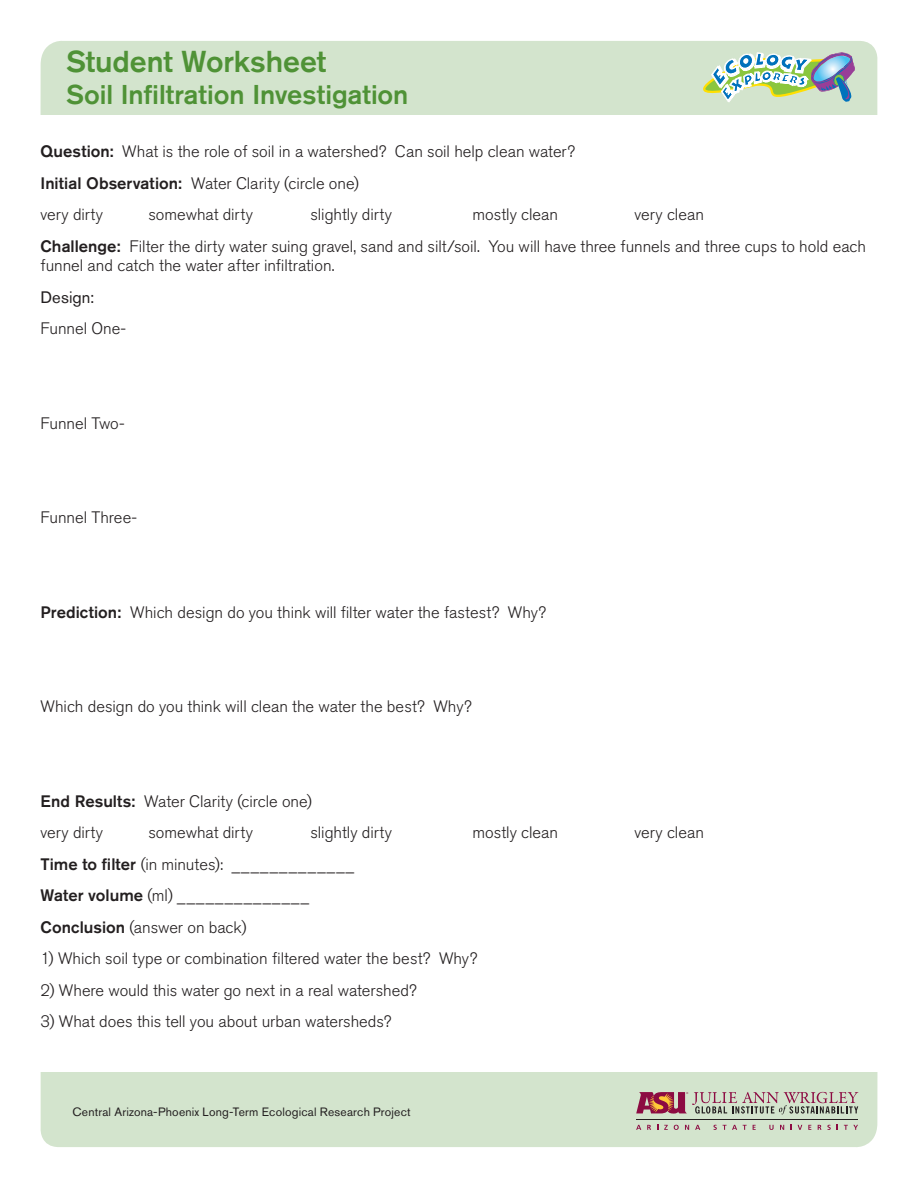
<style>
.page{position:relative;width:918px;height:1188px;background:#fff}
.page>*{position:absolute;margin:0;border:0;box-sizing:border-box;transform-origin:0 0}
.main_header__green{font:500 30px "Akzidenz Grotesk Pro";letter-spacing:-.005em;color:#4f9236}
.main_header__green-2{font:500 27px "Akzidenz Grotesk Pro";color:#4f9236}
.copy{font:300 16.5px/19.5px "Akzidenz Grotesk Pro";color:#231f20}
.bc_number_indent{font:300 16.5px "Akzidenz Grotesk Pro";color:#231f20}
.copy-2{font:16.5px "Akzidenz Grotesk Pro";letter-spacing:.005em;color:#231f20}
.t1{font:12px "Akzidenz Grotesk Pro";letter-spacing:.015em;color:#231f20}
.s1{font-weight:500}
</style>
<div class="page">
<div style="left:40px;top:41px;width:838px;height:74px;background:#d3e4cd"></div>
<svg style="left:702px;top:49px;width:153px;height:57px;background:#b5cdbc"></svg>
<div style="left:41px;top:1072px;width:837px;height:75px;background:#d3e4cd"></div>
<svg style="left:636px;top:1125px;width:5px;height:5px"></svg>
<svg style="left:647px;top:1125px;width:4px;height:5px"></svg>
<svg style="left:664px;top:1125px;width:4px;height:5px"></svg>
<svg style="left:674px;top:1125px;width:5px;height:5px"></svg>
<svg style="left:685px;top:1125px;width:4px;height:5px"></svg>
<svg style="left:695px;top:1125px;width:5px;height:5px"></svg>
<svg style="left:714px;top:1125px;width:3px;height:5px"></svg>
<svg style="left:723px;top:1125px;width:14px;height:5px"></svg>
<svg style="left:743px;top:1125px;width:4px;height:5px"></svg>
<svg style="left:753px;top:1125px;width:3px;height:5px"></svg>
<svg style="left:769px;top:1125px;width:5px;height:5px"></svg>
<svg style="left:780px;top:1125px;width:4px;height:5px"></svg>
<svg style="left:798px;top:1125px;width:4px;height:5px"></svg>
<svg style="left:808px;top:1125px;width:3px;height:5px"></svg>
<svg style="left:818px;top:1125px;width:3px;height:5px"></svg>
<svg style="left:827px;top:1125px;width:4px;height:5px"></svg>
<svg style="left:844px;top:1125px;width:14px;height:5px"></svg>
<hr style="left:636px;top:1119px;width:222px;height:1px;background:#231f20">
<svg style="left:636px;top:1092px;width:222px;height:22px;background:#b29c96"></svg>
<p class="main_header__green" style="left:66px;top:42px;width:262px">Student Worksheet</p>
<p class="main_header__green-2" style="left:66px;top:77px;width:344px">Soil Infiltration Investigation</p>
<p class="copy" style="left:40px;top:142px;width:536px"><span class="s1">Question:</span> What is the role of soil in a watershed? Can soil help clean water?</p>
<p class="copy" style="left:40px;top:173px;width:320px"><span class="s1">Initial Observation:</span> Water Clarity (circle one)</p>
<p class="copy" style="left:40px;top:205px;width:64px">very dirty</p>
<p class="copy" style="left:148px;top:205px;width:106px">somewhat dirty</p>
<p class="copy" style="left:310px;top:205px;width:83px">slightly dirty</p>
<p class="copy" style="left:472px;top:205px;width:87px">mostly clean</p>
<p class="copy" style="left:634px;top:205px;width:71px">very clean</p>
<p class="copy" style="left:40px;top:236px;width:827px"><span class="s1">Challenge:</span> Filter the dirty water suing gravel, sand and silt/soil. You will have three funnels and three cups to hold each funnel and catch the water after infiltration.</p>
<p class="copy-2" style="left:40px;top:286px;width:55px">Design:</p>
<p class="copy" style="left:40px;top:319px;width:87px">Funnel One-</p>
<p class="copy" style="left:40px;top:413px;width:86px">Funnel Two-</p>
<p class="copy" style="left:40px;top:508px;width:98px">Funnel Three-</p>
<p class="copy" style="left:40px;top:602px;width:507px"><span class="s1">Prediction:</span> Which design do you think will filter water the fastest? Why?</p>
<p class="copy" style="left:40px;top:697px;width:433px">Which design do you think will clean the water the best? Why?</p>
<p class="copy" style="left:40px;top:791px;width:273px"><span class="s1">End Results:</span> Water Clarity (circle one)</p>
<p class="copy" style="left:40px;top:823px;width:64px">very dirty</p>
<p class="copy" style="left:148px;top:823px;width:106px">somewhat dirty</p>
<p class="copy" style="left:310px;top:823px;width:83px">slightly dirty</p>
<p class="copy" style="left:472px;top:823px;width:87px">mostly clean</p>
<p class="copy" style="left:634px;top:823px;width:71px">very clean</p>
<p class="copy" style="left:40px;top:854px;width:315px"><span class="s1">Time to filter</span> (in minutes): _____________</p>
<p class="copy" style="left:40px;top:886px;width:270px"><span class="s1">Water volume</span> (ml) ______________</p>
<p class="copy" style="left:40px;top:917px;width:208px"><span class="s1">Conclusion</span> (answer on back)</p>
<p class="bc_number_indent" style="left:40px;top:948px;width:438px">1) Which soil type or combination filtered water the best? Why?</p>
<p class="bc_number_indent" style="left:40px;top:979px;width:378px">2) Where would this water go next in a real watershed?</p>
<p class="bc_number_indent" style="left:40px;top:1011px;width:353px">3) What does this tell you about urban watersheds?</p>
<p class="t1" style="left:72px;top:1104px;width:340px">Central Arizona-Phoenix Long-Term Ecological Research Project</p>
</div>
